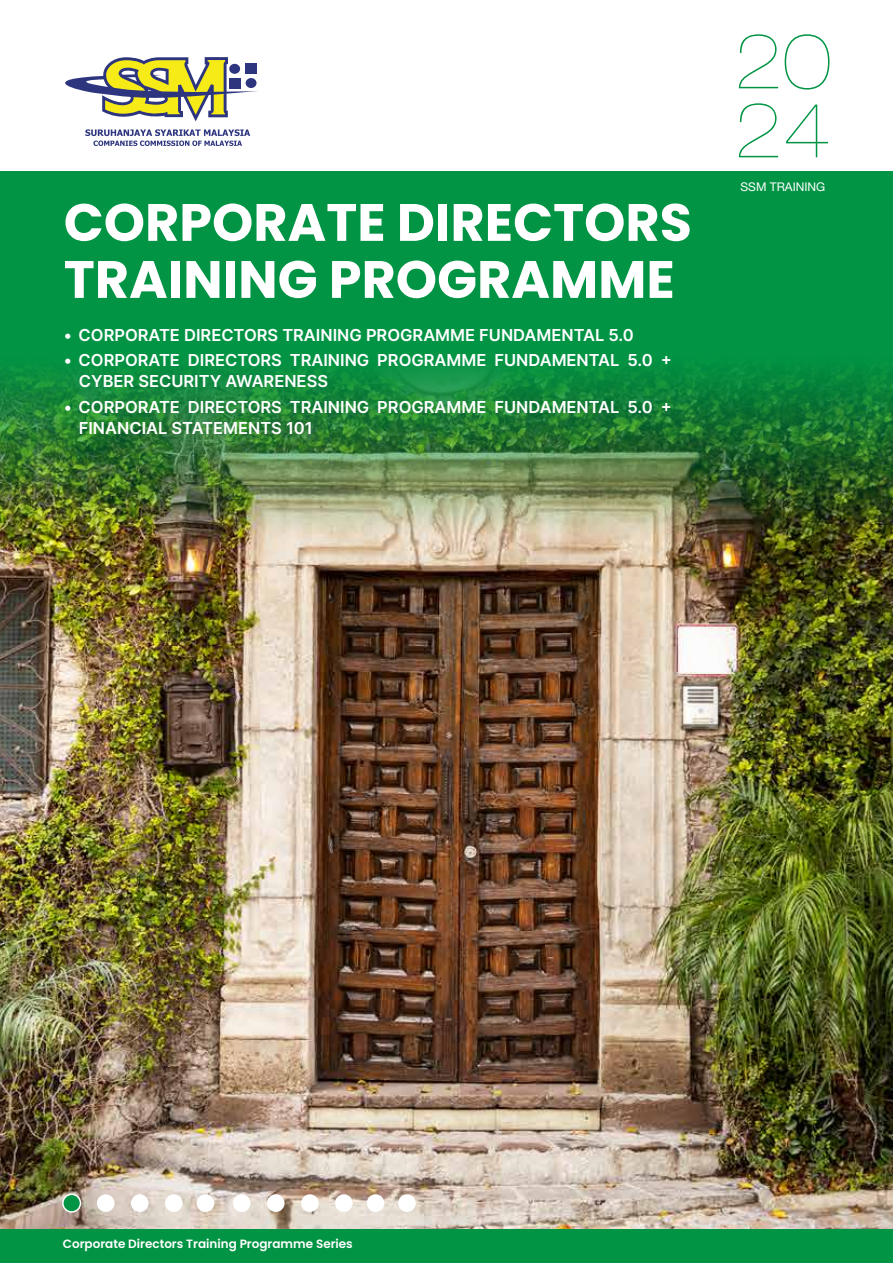
<style>
.page{position:relative;width:893px;height:1263px;background:#fff}
.page>*{position:absolute;margin:0;border:0;box-sizing:border-box;transform-origin:0 0}
.t1{font:200 expanded 75px/69px "Helvetica Neue LT Std";color:#009444}
.t2{font:700 52.5px/57px "Poppins";color:#fff}
.t3{font:600 16.5px/21px "Inter";color:#fff}
.t4{font:600 12px "Poppins";color:#fff}
.t5{font:12px "Helvetica Neue LT Std";color:#fff}
</style>
<div class="page">
<img style="left:0;top:545px;width:893px;height:685px">
<img style="left:0;top:171px;width:893px;height:374px">
<div style="left:63px;top:1194px;width:17px;height:18px;background:#009444;border-radius:50%"></div>
<div style="left:62px;top:1193px;width:19px;height:20px;border:2px solid #fff;border-radius:50%"></div>
<div style="left:97px;top:1194px;width:18px;height:18px;background:#fff;border-radius:50%"></div>
<div style="left:131px;top:1194px;width:18px;height:18px;background:#fff;border-radius:50%"></div>
<div style="left:165px;top:1194px;width:18px;height:18px;background:#fff;border-radius:50%"></div>
<div style="left:197px;top:1194px;width:17px;height:18px;background:#fff;border-radius:50%"></div>
<div style="left:233px;top:1194px;width:18px;height:18px;background:#fff;border-radius:50%"></div>
<div style="left:267px;top:1194px;width:18px;height:18px;background:#fff;border-radius:50%"></div>
<div style="left:301px;top:1194px;width:18px;height:18px;background:#fff;border-radius:50%"></div>
<div style="left:335px;top:1194px;width:18px;height:18px;background:#fff;border-radius:50%"></div>
<div style="left:367px;top:1194px;width:17px;height:18px;background:#fff;border-radius:50%"></div>
<div style="left:398px;top:1194px;width:18px;height:18px;background:#fff;border-radius:50%"></div>
<svg style="left:65px;top:57px;width:193px;height:89px"></svg>
<div style="left:0;top:1230px;width:893px;height:33px;background:#009444"></div>
<h2 class="t2" style="left:64px;top:194px;width:630px">CORPORATE DIRECTORS<br>TRAINING PROGRAMME</h2>
<p class="t3" style="left:64px;top:324px;width:572px">• CORPORATE DIRECTORS TRAINING PROGRAMME FUNDAMENTAL 5.0</p>
<p class="t3" style="left:79px;top:349px;width:594px;text-indent:-15px">• CORPORATE DIRECTORS TRAINING PROGRAMME FUNDAMENTAL 5.0 +<br>CYBER SECURITY AWARENESS</p>
<p class="t3" style="left:79px;top:396px;width:594px;text-indent:-15px">• CORPORATE DIRECTORS TRAINING PROGRAMME FUNDAMENTAL 5.0 +<br>FINANCIAL STATEMENTS 101</p>
<h1 class="t1" style="left:734px;top:27px;width:99px">20<br>24</h1>
<p class="t5" style="left:740px;top:180px;width:86px">SSM TRAINING</p>
<p class="t4" style="left:63px;top:1237px;width:291px">Corporate Directors Training Programme Series</p>
</div>
